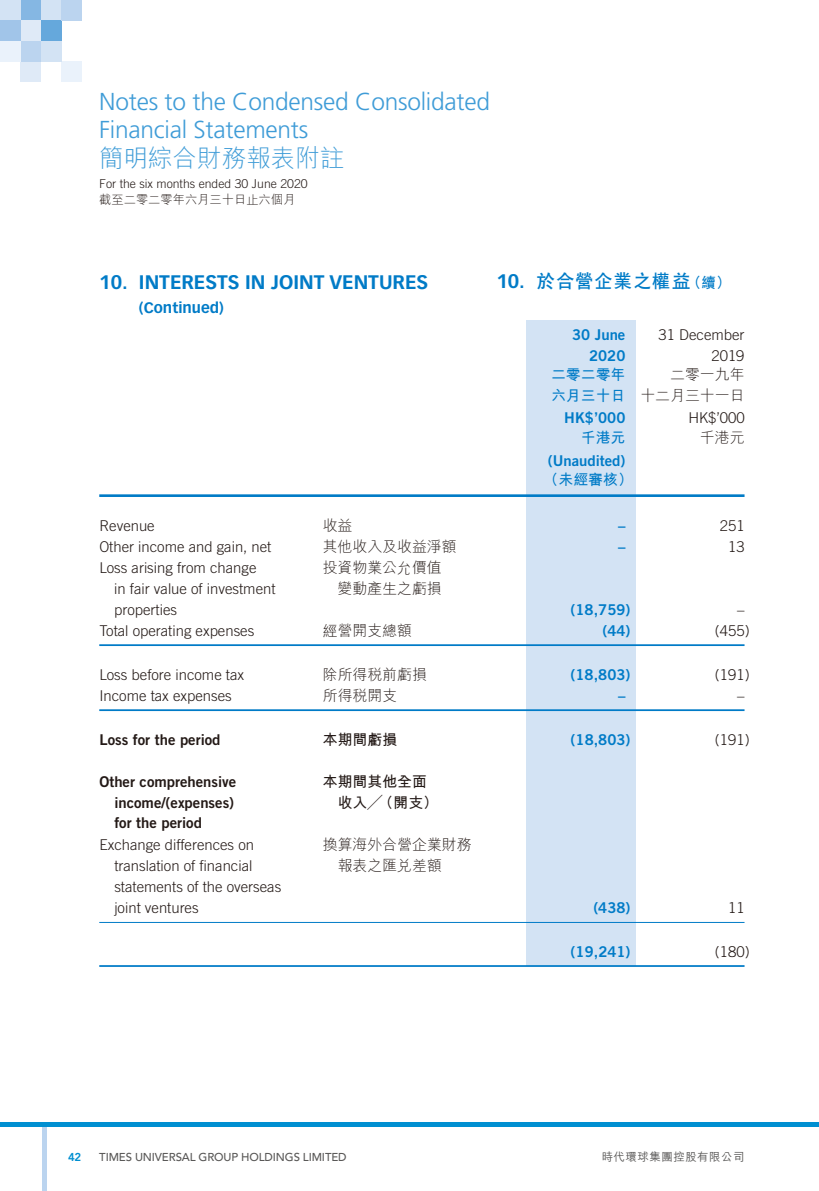
<style>
.page{position:relative;width:819px;height:1191px;background:#fff}
.page>*{position:absolute;margin:0;border:0;box-sizing:border-box;transform-origin:0 0}
.t1{font:300 24.5px/28px "Frutiger LT Std";letter-spacing:-.01em;color:#3f9cd7}
.t2{font:300 24.5px "M Hei HK";color:#3f9cd7}
.t3{font:700 19.25px "Vectora LT Std";color:#007bc7}
.t4{font:700 19.25px "C Hei 2 HK";color:#007bc7}
.t5{font:300 14.88px/21.9px "Trade Gothic LT Std";color:#231916}
.t6{font:300 14.88px/21px "M Hei HK";color:#231916;text-align:right}
.t7{font:14.88px "Trade Gothic LT Std Bd 2";color:#007bc7}
.t8{font:14.88px "Trade Gothic LT Std Bd 2";color:#231916}
.t9{font:700 14.88px "M Hei HK";color:#231916}
.t10{font:700 14.88px "M Hei HK";color:#007bc7}
.t11{font:700 14.88px "Vectora LT Std";color:#007bc7}
.t12{font:300 12.25px "Trade Gothic LT Std";color:#231916}
.t13{font:300 12.25px "M Hei HK";color:#231916}
.t14{font:500 11.38px "Avenir LT Std";letter-spacing:-.01em;color:#595857}
.t15{font:500 11.38px "M Hei HK";letter-spacing:.05em;color:#595857}
.t16{font:800 11.38px "Avenir LT Std";color:#008fd1}
.s1{font-family:"Vectora LT Std"}
.s2{font-size:14.88px}
.s3{font-weight:700;color:#007bc7}
</style>
<div class="page">
<div style="left:42px;top:1126px;width:5px;height:65px;background:#bbd4ef"></div>
<div style="left:0;top:1122px;width:818px;height:5px;background:#008fd1"></div>
<div style="left:41px;top:0;width:20px;height:20px;background:#d3e3f4"></div>
<div style="left:41px;top:20px;width:20px;height:21px;background:#65a8dc"></div>
<div style="left:61px;top:61px;width:21px;height:21px;background:#eaf2fb"></div>
<div style="left:61px;top:0;width:21px;height:20px;background:#bbd4ef"></div>
<div style="left:41px;top:41px;width:20px;height:20px;background:#d3e3f4"></div>
<div style="left:20px;top:0;width:21px;height:20px;background:#85b7e3"></div>
<div style="left:20px;top:20px;width:21px;height:21px;background:#dfeaf7"></div>
<div style="left:20px;top:61px;width:21px;height:21px;background:#dfeaf7"></div>
<div style="left:20px;top:41px;width:21px;height:20px;background:#bbd4ef"></div>
<div style="left:0;top:0;width:20px;height:20px;background:#d3e3f4"></div>
<div style="left:0;top:20px;width:20px;height:21px;background:#a1c5e9"></div>
<div style="left:0;top:41px;width:20px;height:20px;background:#eaf2fb"></div>
<div style="left:526px;top:320px;width:109px;height:645px;background:#d3e3f4"></div>
<hr style="left:99px;top:494px;width:645px;height:3px;background:#007bc7">
<hr style="left:99px;top:644px;width:645px;height:2px;background:#007bc7">
<hr style="left:99px;top:709px;width:645px;height:2px;background:#007bc7">
<hr style="left:99px;top:922px;width:645px;height:1px;background:#007bc7">
<hr style="left:99px;top:965px;width:645px;height:2px;background:#007bc7">
<h1 class="t1" style="left:99px;top:88px;width:392px">Notes to the Condensed Consolidated<br>Financial Statements</h1>
<h1 class="t2" style="left:99px;top:146px;width:246px">簡明綜合財務報表附註</h1>
<p class="t12" style="left:99px;top:176px;width:210px">For the six months ended 30 June 2020</p>
<p class="t13" style="left:99px;top:193px;width:197px">截至二零二零年六月三十日止六個月</p>
<p class="t3" style="left:99px;top:270px;width:330px">10. INTERESTS IN JOINT VENTURES</p>
<p class="t11" style="left:139px;top:299px;width:86px">(Continued)</p>
<p class="t4" style="left:496px;top:272px;width:236px"><span class="s1">10.</span> 於合營企業之權益<span class="s2">（續）</span></p>
<p class="t7" style="left:572px;top:326px;width:55px">30 June</p>
<p class="t5" style="left:658px;top:324px;width:87px">31 December</p>
<p class="t7" style="left:589px;top:347px;width:38px">2020</p>
<p class="t5" style="left:711px;top:345px;width:35px">2019</p>
<p class="t10" style="left:551px;top:364px;width:76px">二零二零年</p>
<p class="t6" style="left:551px;top:364px;width:195px">二零一九年<br><span class="s3">六月三十日</span> 十二月三十一日</p>
<p class="t7" style="left:564px;top:409px;width:63px">HK$’000</p>
<p class="t5" style="left:688px;top:407px;width:58px">HK$’000</p>
<p class="t10" style="left:580px;top:427px;width:46px">千港元</p>
<p class="t6" style="left:700px;top:427px;width:46px">千港元</p>
<p class="t7" style="left:547px;top:452px;width:79px">(Unaudited)</p>
<p class="t10" style="left:543px;top:469px;width:91px">（未經審核）</p>
<p class="t5" style="left:99px;top:515px;width:57px">Revenue</p>
<p class="t6" style="left:323px;top:515px;width:31px">收益</p>
<p class="t7" style="left:618px;top:517px;width:9px">–</p>
<p class="t5" style="left:719px;top:515px;width:26px">251</p>
<p class="t5" style="left:99px;top:536px;width:173px">Other income and gain, net</p>
<p class="t6" style="left:323px;top:536px;width:135px">其他收入及收益淨額</p>
<p class="t7" style="left:618px;top:538px;width:9px">–</p>
<p class="t5" style="left:728px;top:536px;width:18px">13</p>
<p class="t5" style="left:99px;top:557px;width:159px">Loss arising from change</p>
<p class="t6" style="left:323px;top:557px;width:120px">投資物業公允價值</p>
<p class="t5" style="left:114px;top:578px;width:163px">in fair value of investment</p>
<p class="t6" style="left:337px;top:578px;width:106px">變動產生之虧損</p>
<p class="t5" style="left:114px;top:599px;width:64px">properties</p>
<p class="t7" style="left:570px;top:601px;width:61px">(18,759)</p>
<p class="t5" style="left:737px;top:599px;width:9px">–</p>
<p class="t5" style="left:99px;top:620px;width:156px">Total operating expenses</p>
<p class="t6" style="left:323px;top:620px;width:91px">經營開支總額</p>
<p class="t7" style="left:602px;top:622px;width:30px">(44)</p>
<p class="t5" style="left:714px;top:620px;width:36px">(455)</p>
<p class="t5" style="left:99px;top:664px;width:146px">Loss before income tax</p>
<p class="t6" style="left:323px;top:664px;width:106px">除所得稅前虧損</p>
<p class="t7" style="left:570px;top:666px;width:61px">(18,803)</p>
<p class="t5" style="left:714px;top:664px;width:36px">(191)</p>
<p class="t5" style="left:99px;top:685px;width:134px">Income tax expenses</p>
<p class="t6" style="left:323px;top:685px;width:76px">所得稅開支</p>
<p class="t7" style="left:618px;top:687px;width:9px">–</p>
<p class="t5" style="left:737px;top:685px;width:9px">–</p>
<p class="t8" style="left:99px;top:731px;width:123px">Loss for the period</p>
<p class="t9" style="left:323px;top:729px;width:76px">本期間虧損</p>
<p class="t7" style="left:570px;top:731px;width:61px">(18,803)</p>
<p class="t5" style="left:715px;top:729px;width:36px">(191)</p>
<p class="t8" style="left:99px;top:773px;width:138px">Other comprehensive</p>
<p class="t9" style="left:323px;top:771px;width:106px">本期間其他全面</p>
<p class="t8" style="left:114px;top:794px;width:121px">income/(expenses)</p>
<p class="t9" style="left:338px;top:792px;width:102px">收入╱（開支）</p>
<p class="t8" style="left:114px;top:814px;width:89px">for the period</p>
<p class="t5" style="left:99px;top:834px;width:156px">Exchange differences on</p>
<p class="t6" style="left:323px;top:834px;width:150px">換算海外合營企業財務</p>
<p class="t5" style="left:114px;top:855px;width:140px">translation of financial</p>
<p class="t6" style="left:338px;top:855px;width:106px">報表之匯兌差額</p>
<p class="t5" style="left:114px;top:875px;width:168px">statements of the overseas joint ventures</p>
<p class="t7" style="left:593px;top:899px;width:39px">(438)</p>
<p class="t5" style="left:728px;top:897px;width:18px">11</p>
<p class="t7" style="left:570px;top:942px;width:61px">(19,241)</p>
<p class="t5" style="left:715px;top:940px;width:36px">(180)</p>
<p class="t16" style="left:68px;top:1150px;width:15px">42</p>
<p class="t14" style="left:99px;top:1150px;width:249px">TIMES UNIVERSAL GROUP HOLDINGS LIMITED</p>
<p class="t15" style="left:601px;top:1149px;width:144px">時代環球集團控股有限公司</p>
</div>
